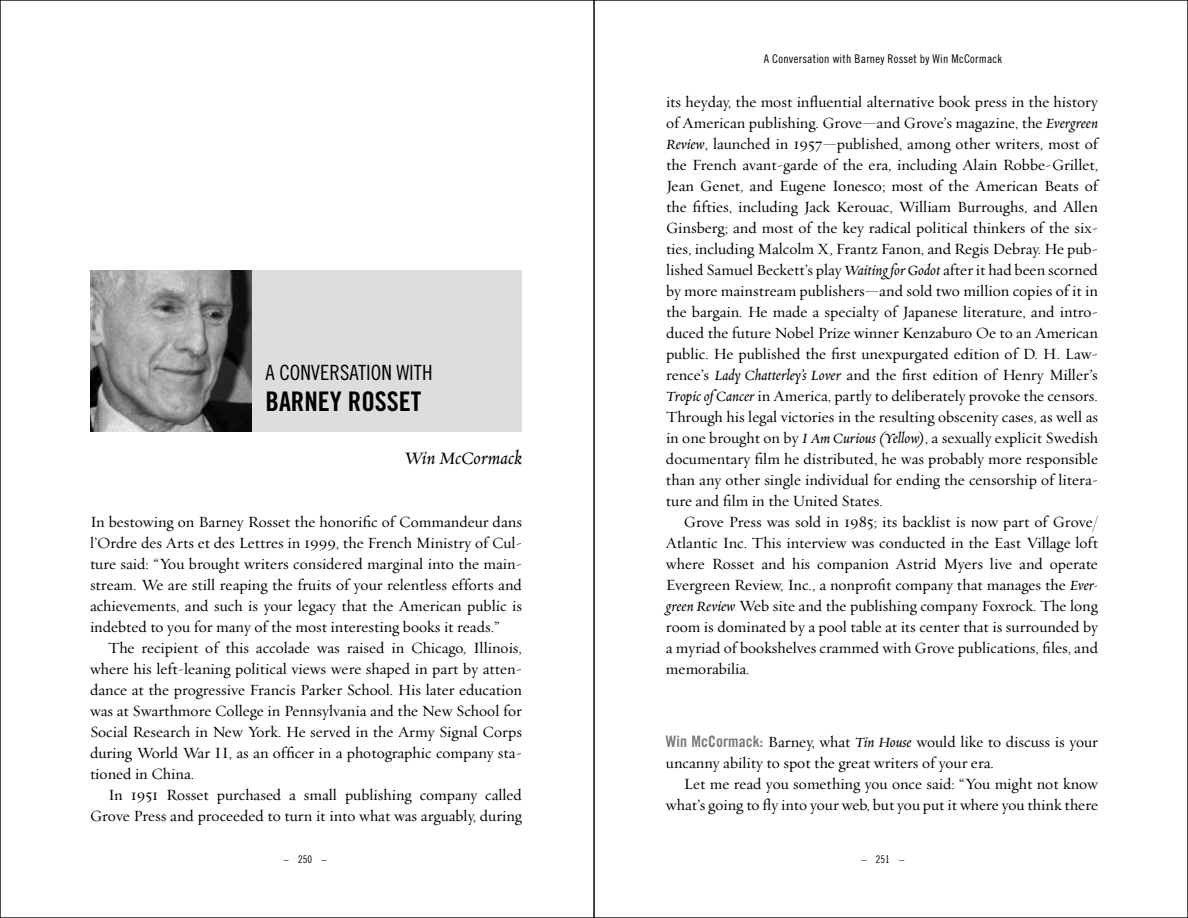
<style>
.page{position:relative;width:1188px;height:918px;background:#fff}
.page>*{position:absolute;margin:0;border:0;box-sizing:border-box;transform-origin:0 0}
.t1{font:27px "Trade Gothic Bold Cond Twenty";color:#000}
.t2{font:21px "Trade Gothic Cond Eighteen";color:#000}
.t3{font:19.5px "Requiem Text HTF Italic";letter-spacing:.01em;color:#000}
.t4{font:15.75px/21px "Requiem Text HTF Roman";color:#000;text-align:justify}
.t5{font:12px "Trade Gothic Cond Eighteen";letter-spacing:.02em;color:#000}
.t6{font:10.5px "Trade Gothic Cond Eighteen";color:#000}
.s1{font-family:"Requiem Text HTF Italic"}
.s2{font-family:"Trade Gothic Bold Cond Twenty";color:#76787b}
</style>
<div class="page">
<div style="left:249px;top:270px;width:273px;height:162px;background:#dcddde"></div>
<img style="left:90px;top:270px;width:162px;height:162px">
<h2 class="t2" style="left:266px;top:360px;width:169px">A Conversation with</h2>
<h1 class="t1" style="left:266px;top:385px;width:157px">BARNEY ROSSET</h1>
<p class="t3" style="left:405px;top:448px;width:119px">Win McCormack</p>
<p class="t4" style="left:90px;top:511px;width:434px">In bestowing on Barney Rosset the honorific of Commandeur dans l’Ordre des Arts et des Lettres in 1999, the French Ministry of Cul&shy;ture said: “You brought writers considered marginal into the main&shy;stream. We are still reaping the fruits of your relentless efforts and achievements, and such is your legacy that the American public is indebted to you for many of the most interesting books it reads.”</p>
<p class="t4" style="left:90px;top:637px;width:434px;text-indent:18px">The recipient of this accolade was raised in Chicago, Illinois, where his left-leaning political views were shaped in part by atten&shy;dance at the progressive Francis Parker School. His later education was at Swarthmore College in Pennsylvania and the New School for Social Research in New York. He served in the Army Signal Corps during World War II, as an officer in a photographic company sta&shy;tioned in China.</p>
<p class="t4" style="left:90px;top:784px;width:434px;text-align:right">In 1951 Rosset purchased a small publishing company called<br>Grove Press and proceeded to turn it into what was arguably, during</p>
<p class="t5" style="left:764px;top:52px;width:240px">A Conversation with Barney Rosset by Win McCormack</p>
<p class="t4" style="left:666px;top:91px;width:434px">its heyday, the most influential alternative book press in the history of American publishing. Grove—and Grove’s magazine, the <span class="s1">Evergreen Review</span>, launched in 1957—published, among other writers, most of the French avant-garde of the era, including Alain Robbe-Grillet, Jean Genet, and Eugene Ionesco; most of the American Beats of the fifties, including Jack Kerouac, William Burroughs, and Allen Ginsberg; and most of the key radical political thinkers of the six&shy;ties, including Malcolm X, Frantz Fanon, and Regis Debray. He pub&shy;lished Samuel Beckett’s play <span class="s1">Waiting for Godot</span> after it had been scorned by more mainstream publishers—and sold two million copies of it in the bargain. He made a specialty of Japanese literature, and intro&shy;duced the future Nobel Prize winner Kenzaburo Oe to an American public. He published the first unexpurgated edition of D. H. Law&shy;rence’s <span class="s1">Lady Chatterley’s Lover</span> and the first edition of Henry Miller’s <span class="s1">Tropic of Cancer</span> in America, partly to deliberately provoke the censors.<br>Through his legal victories in the resulting obscenity cases, as well as in one brought on by <span class="s1">I Am Curious (Yellow)</span>, a sexually explicit Swedish documentary film he distributed, he was probably more responsible than any other single individual for ending the censorship of litera&shy;ture and film in the United States.</p>
<p class="t4" style="left:666px;top:511px;width:434px;text-indent:18px">Grove Press was sold in 1985; its backlist is now part of Grove/ Atlantic Inc. This interview was conducted in the East Village loft where Rosset and his companion Astrid Myers live and operate Evergreen Review, Inc., a nonprofit company that manages the <span class="s1">Ever&shy;green Review</span> Web site and the publishing company Foxrock. The long room is dominated by a pool table at its center that is surrounded by a myriad of bookshelves crammed with Grove publications, files, and memorabilia.</p>
<p class="t4" style="left:666px;top:732px;width:434px"><span class="s2">WIN MCCORMACK:</span> Barney, what <span class="s1">Tin House</span> would like to discuss is your uncanny ability to spot the great writers of your era.</p>
<p class="t4" style="left:666px;top:774px;width:434px;text-align:right">Let me read you something you once said: “You might not know what’s going to fly into your web, but you put it where you think there</p>
<p class="t6" style="left:283px;top:853px;width:45px">– 250 –</p>
<p class="t6" style="left:861px;top:853px;width:45px">– 251 –</p>
</div>
